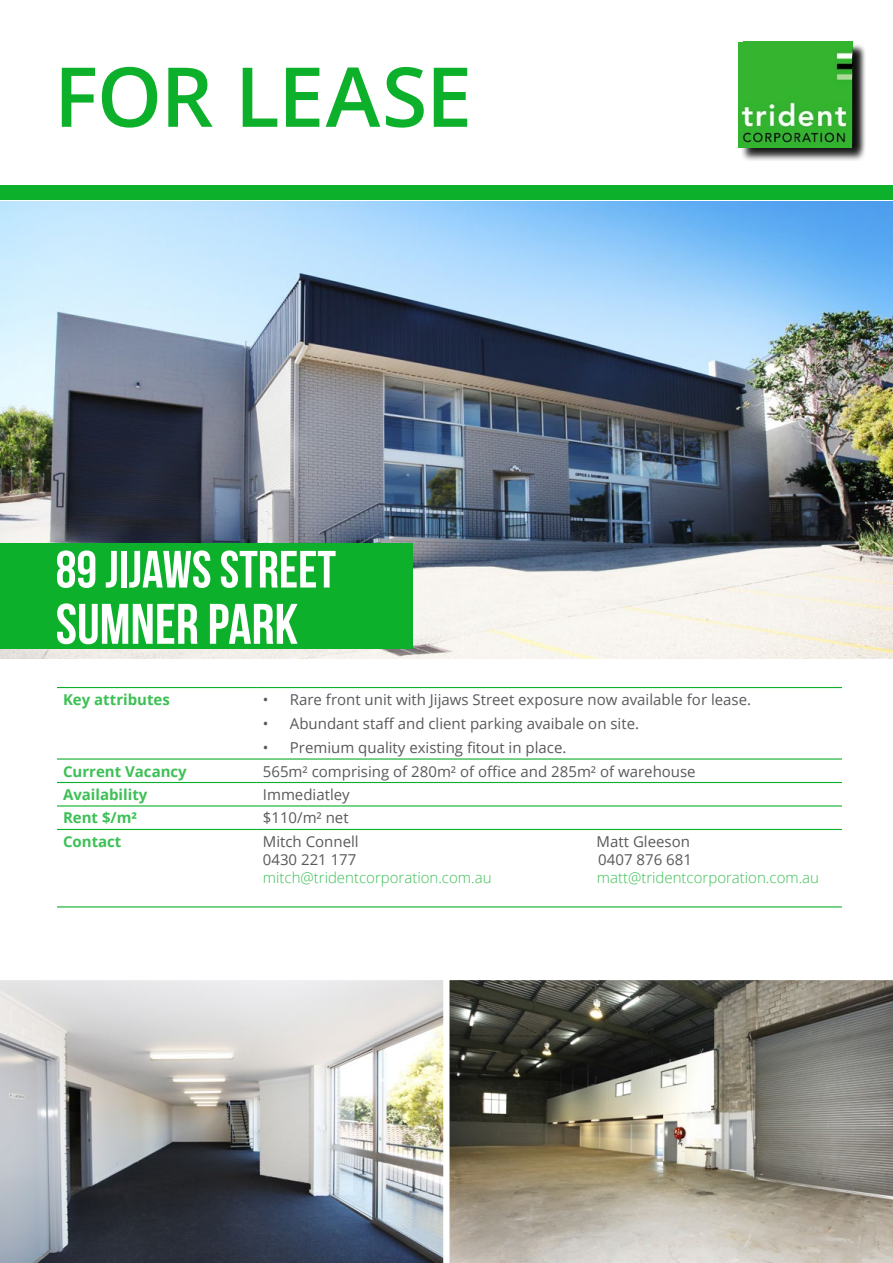
<style>
.page{position:relative;width:893px;height:1263px;background:#fff}
.page>*{position:absolute;margin:0;border:0;box-sizing:border-box;transform-origin:0 0}
.t1{font:600 82.65px "Open Sans";letter-spacing:-.015em;color:#0db02b}
.t2{font:57px "Bebas Neue";color:#fff}
.t3{font:52.35px "Bebas Neue";color:#fff}
.t4{font:15px "Open Sans";color:#58595b}
.t5{font:300 15px "Open Sans";color:#3dc055}
.t6{font:700 15px "Open Sans";color:#3dc055}
</style>
<div class="page">
<svg style="left:0;top:980px;width:443px;height:283px;background:#a3a5a7"></svg>
<svg style="left:443px;top:980px;width:450px;height:283px;background:#8a8679"></svg>
<div style="left:741px;top:45px;width:125px;height:117px;background:#000;opacity:.75"></div>
<img style="left:738px;top:43px;width:113px;height:104px">
<div style="left:0;top:185px;width:893px;height:15px;background:#0db02b"></div>
<hr style="left:57px;top:687px;width:200px;height:1px;background:#0db02b">
<hr style="left:257px;top:687px;width:585px;height:1px;background:#0db02b">
<hr style="left:57px;top:758px;width:200px;height:1px;background:#0db02b">
<hr style="left:257px;top:758px;width:585px;height:1px;background:#0db02b">
<hr style="left:57px;top:782px;width:200px;height:1px;background:#0db02b">
<hr style="left:257px;top:782px;width:585px;height:1px;background:#0db02b">
<hr style="left:57px;top:805px;width:200px;height:1px;background:#0db02b">
<hr style="left:257px;top:805px;width:585px;height:1px;background:#0db02b">
<hr style="left:57px;top:829px;width:200px;height:1px;background:#0db02b">
<hr style="left:257px;top:829px;width:585px;height:1px;background:#0db02b">
<hr style="left:57px;top:906px;width:200px;height:1px;background:#0db02b">
<hr style="left:257px;top:906px;width:585px;height:1px;background:#0db02b">
<img style="left:0;top:201px;width:893px;height:457px">
<div style="left:0;top:543px;width:412px;height:53px;background:#0db02b"></div>
<div style="left:0;top:596px;width:412px;height:53px;background:#0db02b"></div>
<h1 class="t1" style="left:54px;top:40px;width:420px">FOR LEASE</h1>
<h3 class="t3" style="left:56px;top:541px;width:282px">89 JIJAWS STREET</h3>
<h2 class="t2" style="left:56px;top:593px;width:244px">SUMNER PARK</h2>
<p class="t6" style="left:63px;top:689px;width:108px">Key attributes</p>
<p class="t4" style="left:263px;top:689px;width:490px">• Rare front unit with Jijaws Street exposure now available for lease.</p>
<p class="t4" style="left:263px;top:713px;width:378px">• Abundant staff and client parking avaibale on site.</p>
<p class="t4" style="left:263px;top:737px;width:305px">• Premium quality existing fitout in place.</p>
<p class="t6" style="left:63px;top:760px;width:125px">Current Vacancy</p>
<p class="t4" style="left:263px;top:761px;width:434px">565m² comprising of 280m² of office and 285m² of warehouse</p>
<p class="t6" style="left:63px;top:784px;width:86px">Availability</p>
<p class="t4" style="left:263px;top:784px;width:88px">Immediatley</p>
<p class="t6" style="left:63px;top:807px;width:76px">Rent $/m²</p>
<p class="t4" style="left:263px;top:808px;width:87px">$110/m² net</p>
<p class="t6" style="left:63px;top:831px;width:60px">Contact</p>
<p class="t4" style="left:263px;top:831px;width:97px">Mitch Connell</p>
<p class="t4" style="left:597px;top:831px;width:95px">Matt Gleeson</p>
<p class="t4" style="left:263px;top:849px;width:95px">0430 221 177</p>
<p class="t4" style="left:598px;top:849px;width:95px">0407 876 681</p>
<p class="t5" style="left:263px;top:867px;width:230px">mitch@tridentcorporation.com.au</p>
<p class="t5" style="left:597px;top:867px;width:224px">matt@tridentcorporation.com.au</p>
</div>
